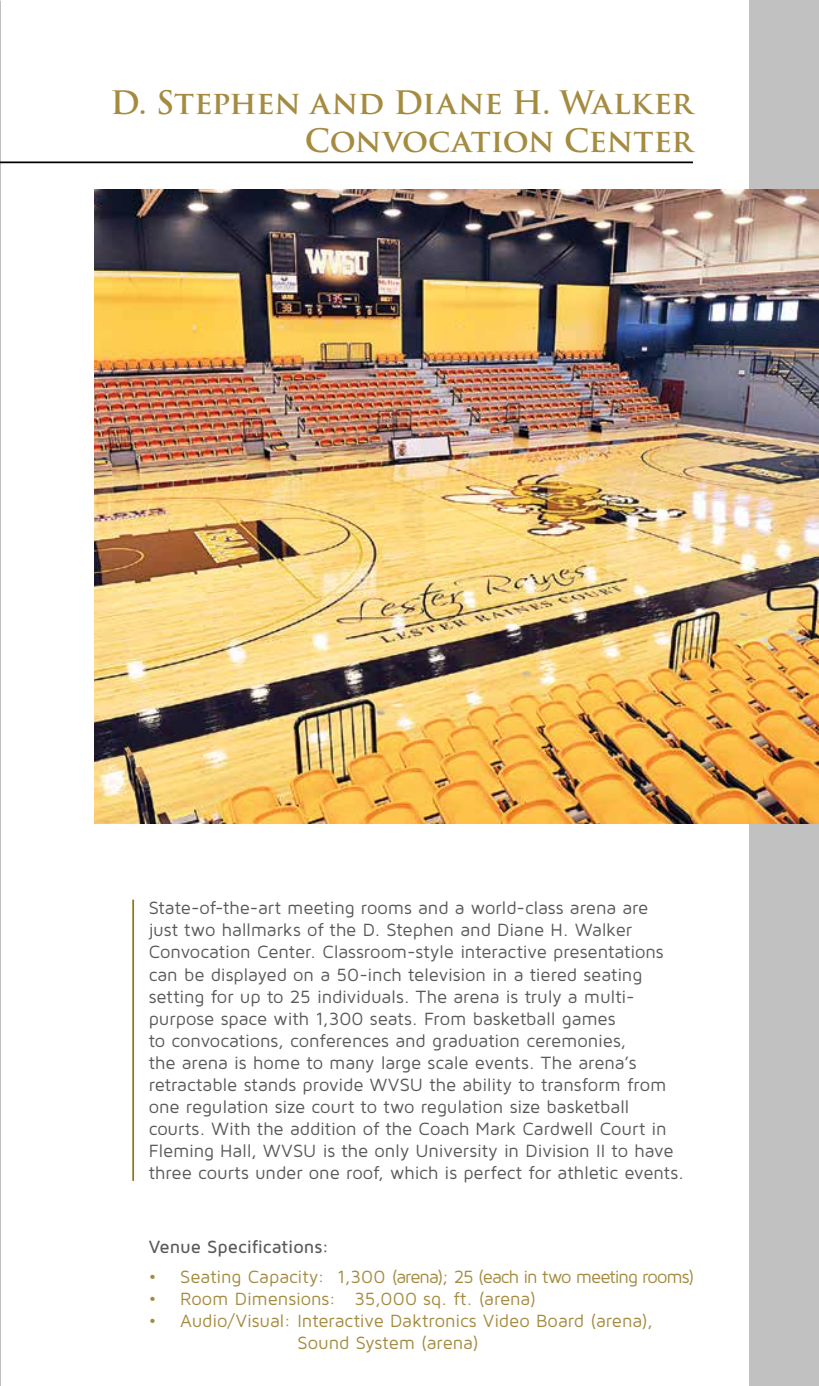
<style>
.page{position:relative;width:819px;height:1386px;background:#fff}
.page>*{position:absolute;margin:0;border:0;box-sizing:border-box;transform-origin:0 0}
.t1{font:700 31.5px/37.8px "Trajan Pro";letter-spacing:-.005em;color:#a48b3f;text-align:right}
.t2{font:18.38px/22.1px "Maven Pro";letter-spacing:-.005em;color:#58595b}
.t3{font:18.38px/22.1px "Maven Pro";letter-spacing:-.01em;color:#a48b3f}
.t4{font:18.38px "Maven Pro";letter-spacing:-.05em;color:#a48b3f}
.t5{font:500 18.38px "Maven Pro";letter-spacing:-.005em;color:#58595b}
</style>
<div class="page">
<hr style="left:0;top:161px;width:693px;height:2px;background:#000">
<div style="left:750px;top:0;width:69px;height:1386px;background:#c1c1c2"></div>
<img style="left:94px;top:189px;width:725px;height:634px">
<hr style="left:132px;top:900px;width:2px;height:281px;background:#91771b">
<h1 class="t1" style="left:111px;top:84px;width:584px">D. Stephen and Diane H. Walker<br>Convocation Center</h1>
<p class="t2" style="left:149px;top:896px;width:537px">State-of-the-art meeting rooms and a world-class arena are<br>just two hallmarks of the D. Stephen and Diane H. Walker Convocation Center. Classroom-style interactive presentations can be displayed on a 50-inch television in a tiered seating setting for up to 25 individuals. The arena is truly a multi&shy;purpose space with 1,300 seats. From basketball games<br>to convocations, conferences and graduation ceremonies,<br>the arena is home to many large scale events. The arena’s retractable stands provide WVSU the ability to transform from one regulation size court to two regulation size basketball courts. With the addition of the Coach Mark Cardwell Court in Fleming Hall, WVSU is the only University in Division II to have three courts under one roof, which is perfect for athletic events.</p>
<p class="t5" style="left:149px;top:1235px;width:182px">Venue Specifications:</p>
<p class="t4" style="left:149px;top:1265px;width:547px">• Seating Capacity: 1,300 (arena); 25 (each in two meeting rooms)</p>
<p class="t3" style="left:149px;top:1287px;width:389px">• Room Dimensions: 35,000 sq. ft. (arena)</p>
<p class="t3" style="left:297px;top:1309px;width:357px;text-indent:-149px">• Audio/Visual: Interactive Daktronics Video Board (arena),<br>Sound System (arena)</p>
</div>
